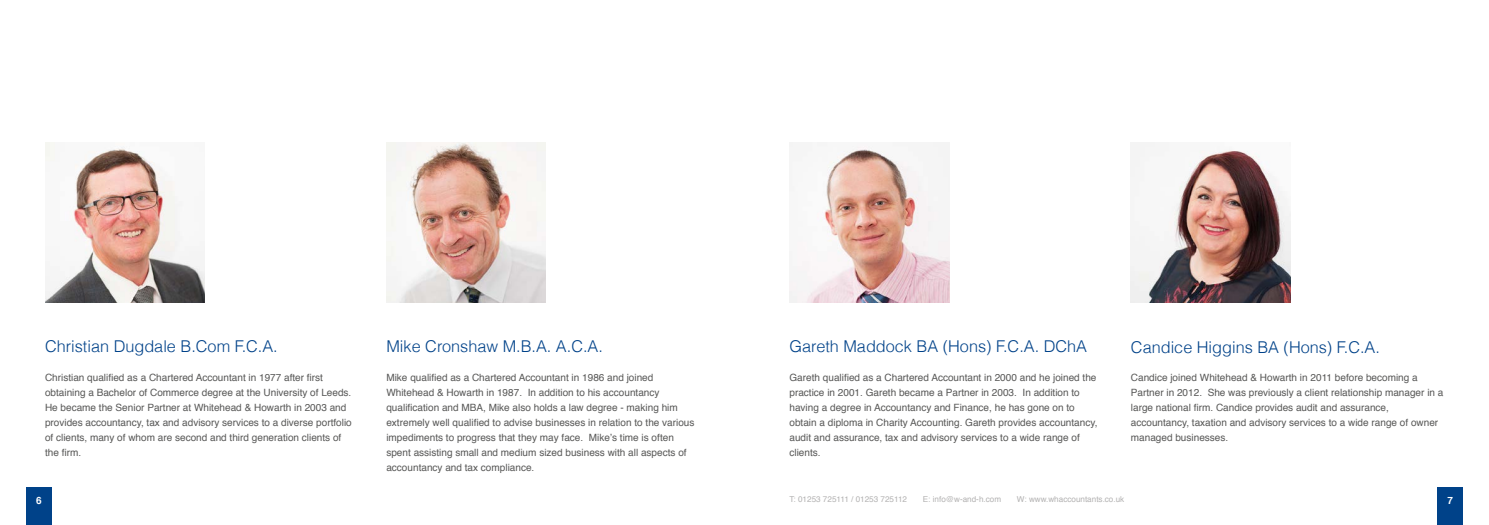
<style>
.page{position:relative;width:1489px;height:525px;background:#fff}
.page>*{position:absolute;margin:0;border:0;box-sizing:border-box;transform-origin:0 0}
.t1{font:300 16.25px "Helvetica";color:#004289}
.t2{font:10px/15px "Helvetica";color:#575756}
.t3{font:700 10px "Helvetica";color:#fff}
.t4{font:8.12px "Helvetica";color:#b3b2b2}
</style>
<div class="page">
<img style="left:45px;top:143px;width:159px;height:159px">
<img style="left:386px;top:143px;width:160px;height:159px">
<img style="left:789px;top:143px;width:160px;height:159px">
<img style="left:1130px;top:143px;width:160px;height:159px">
<div style="left:26px;top:487px;width:26px;height:37px;background:#004289"></div>
<div style="left:1436px;top:487px;width:26px;height:37px;background:#004289"></div>
<h1 class="t1" style="left:45px;top:336px;width:234px">Christian Dugdale B.Com F.C.A.</h1>
<p class="t2" style="left:45px;top:370px;width:308px">Christian qualified as a Chartered Accountant in 1977 after first obtaining a Bachelor of Commerce degree at the University of Leeds.<br>He became the Senior Partner at Whitehead &amp; Howarth in 2003 and provides accountancy, tax and advisory services to a diverse portfolio of clients, many of whom are second and third generation clients of the firm.</p>
<h1 class="t1" style="left:386px;top:336px;width:218px">Mike Cronshaw M.B.A. A.C.A.</h1>
<p class="t2" style="left:386px;top:370px;width:309px">Mike qualified as a Chartered Accountant in 1986 and joined Whitehead &amp; Howarth in 1987. In addition to his accountancy qualification and MBA, Mike also holds a law degree - making him extremely well qualified to advise businesses in relation to the various impediments to progress that they may face. Mike’s time is often spent assisting small and medium sized business with all aspects of accountancy and tax compliance.</p>
<h1 class="t1" style="left:789px;top:336px;width:299px">Gareth Maddock BA (Hons) F.C.A. DChA</h1>
<p class="t2" style="left:789px;top:370px;width:309px">Gareth qualified as a Chartered Accountant in 2000 and he joined the practice in 2001. Gareth became a Partner in 2003. In addition to having a degree in Accountancy and Finance, he has gone on to obtain a diploma in Charity Accounting. Gareth provides accountancy, audit and assurance, tax and advisory services to a wide range of clients.</p>
<h1 class="t1" style="left:1130px;top:336px;width:250px">Candice Higgins BA (Hons) F.C.A.</h1>
<p class="t2" style="left:1130px;top:370px;width:314px">Candice joined Whitehead &amp; Howarth in 2011 before becoming a Partner in 2012. She was previously a client relationship manager in a large national firm. Candice provides audit and assurance, accountancy, taxation and advisory services to a wide range of owner managed businesses.</p>
<p class="t3" style="left:36px;top:492px;width:7px">6</p>
<p class="t4" style="left:789px;top:492px;width:119px">T: 01253 725111 / 01253 725112</p>
<p class="t4" style="left:922px;top:492px;width:80px">E: info@w-and-h.com</p>
<p class="t4" style="left:1016px;top:492px;width:109px">W: www.whaccountants.co.uk</p>
<p class="t3" style="left:1447px;top:492px;width:7px">7</p>
</div>
